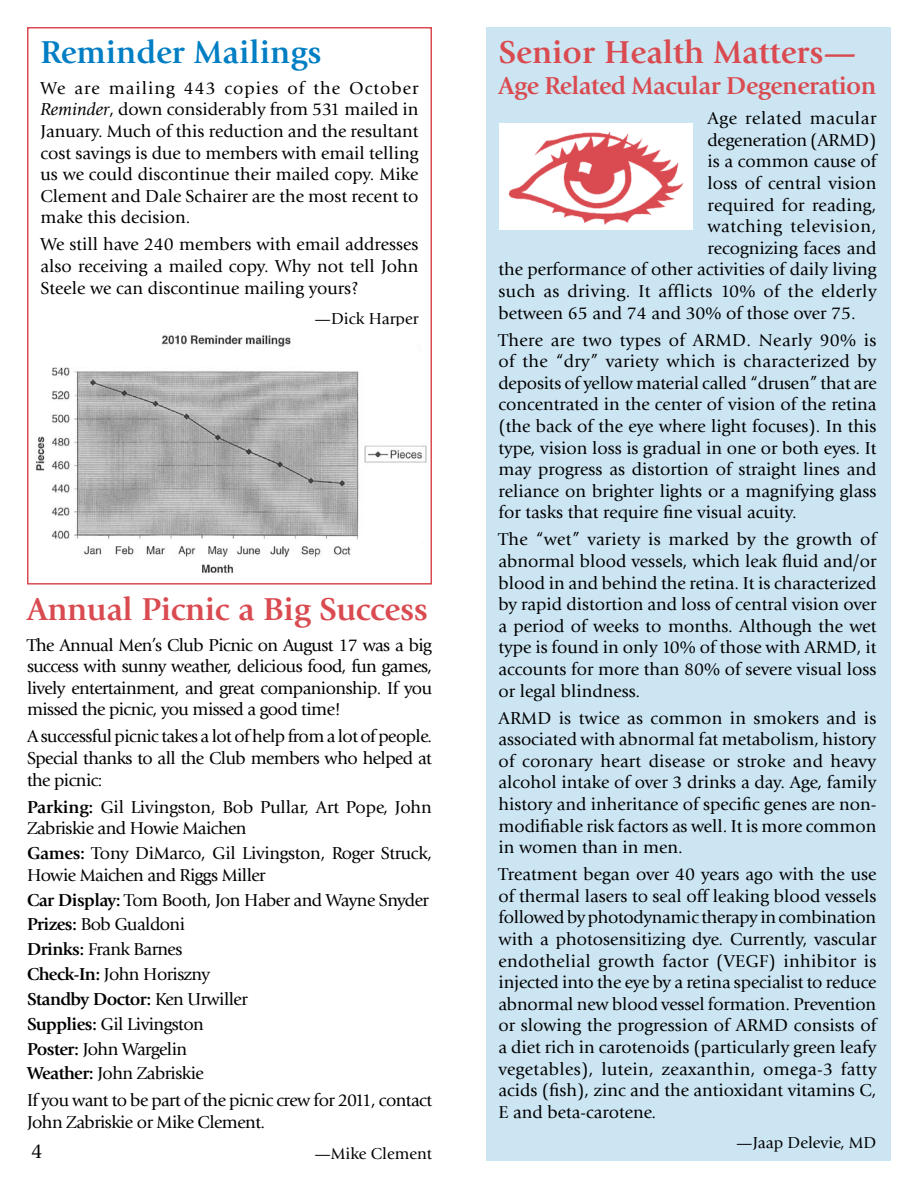
<style>
.page{position:relative;width:918px;height:1188px;background:#fff}
.page>*{position:absolute;margin:0;border:0;box-sizing:border-box;transform-origin:0 0}
.t1{font:700 33px "Giovanni";letter-spacing:-.01em;color:#d94b50}
.t2{font:700 33px "Giovanni";color:#007ec4}
.t3{font:700 25.5px "Giovanni";letter-spacing:-.02em;color:#d94b50}
.t4{font:21px "Giovanni";color:#000}
.t5{font:18px/21.6px "Giovanni";color:#000;text-align:justify}
.t6{font:18px/24.9px "Giovanni";letter-spacing:-.03em;color:#000}
.t7{font:18px "Giovanni";letter-spacing:.025em;color:#000}
.t8{font:18px "Giovanni";letter-spacing:.035em;color:#000}
.t9{font:16.5px "Giovanni";color:#000}
.s1{font-style:italic}
.s2{font-weight:700}
</style>
<div class="page">
<div style="left:486px;top:27px;width:405px;height:1133px;background:#cce5f3"></div>
<img style="left:500px;top:124px;width:193px;height:106px">
<img style="left:35px;top:334px;width:392px;height:240px">
<div style="left:27px;top:27px;width:405px;height:558px;border:2px solid #d94b50"></div>
<h1 class="t2" style="left:40px;top:33px;width:283px">Reminder Mailings</h1>
<p class="t5" style="left:40px;top:77px;width:380px">We are mailing 443 copies of the October <span class="s1">Reminder</span>, down considerably from 531 mailed in January. Much of this reduction and the resultant cost savings is due to members with email telling us we could discontinue their mailed copy. Mike Clement and Dale Schairer are the most recent to make this decision.</p>
<p class="t5" style="left:40px;top:234px;width:380px">We still have 240 members with email addresses also receiving a mailed copy. Why not tell John Steele we can discontinue mailing yours?</p>
<p class="t9" style="left:315px;top:309px;width:105px">—Dick Harper</p>
<h1 class="t1" style="left:27px;top:590px;width:402px">Annual Picnic a Big Success</h1>
<p class="t5" style="left:27px;top:634px;width:407px">The Annual Men’s Club Picnic on August 17 was a big success with sunny weather, delicious food, fun games, lively entertainment, and great companionship. If you missed the picnic, you missed a good time!</p>
<p class="t5" style="left:27px;top:726px;width:407px">A successful picnic takes a lot of help from a lot of people.<br>Special thanks to all the Club members who helped at the picnic:</p>
<p class="t5" style="left:27px;top:796px;width:406px"><span class="s2">Parking:</span> Gil Livingston, Bob Pullar, Art Pope, John<br>Zabriskie and Howie Maichen</p>
<p class="t5" style="left:27px;top:843px;width:407px"><span class="s2">Games:</span> Tony DiMarco, Gil Livingston, Roger Struck,<br>Howie Maichen and Riggs Miller</p>
<p class="t6" style="left:27px;top:887px;width:403px"><span class="s2">Car Display:</span> Tom Booth, Jon Haber and Wayne Snyder<br><span class="s2">Prizes:</span> Bob Gualdoni<br><span class="s2">Drinks:</span> Frank Barnes<br><span class="s2">Check-In:</span> John Horiszny<br><span class="s2">Standby Doctor:</span> Ken Urwiller<br><span class="s2">Supplies:</span> Gil Livingston<br><span class="s2">Poster:</span> John Wargelin<br><span class="s2">Weather:</span> John Zabriskie</p>
<p class="t6" style="left:27px;top:1090px;width:407px;line-height:21.6px">If you want to be part of the picnic crew for 2011, contact<br>John Zabriskie or Mike Clement.</p>
<p class="t9" style="left:314px;top:1144px;width:119px">—Mike Clement</p>
<p class="t4" style="left:31px;top:1139px;width:13px">4</p>
<h1 class="t1" style="left:498px;top:33px;width:360px">Senior Health Matters—</h1>
<h2 class="t3" style="left:498px;top:71px;width:379px">Age Related Macular Degeneration</h2>
<p class="t8" style="left:707px;top:108px;width:170px">Age related macular</p>
<p class="t5" style="left:707px;top:129px;width:170px">degeneration (ARMD)</p>
<p class="t5" style="left:707px;top:151px;width:171px">is a common cause of</p>
<p class="t5" style="left:707px;top:172px;width:170px">loss of central vision</p>
<p class="t5" style="left:707px;top:194px;width:170px">required for reading,</p>
<p class="t8" style="left:707px;top:216px;width:170px">watching television,</p>
<p class="t5" style="left:707px;top:237px;width:170px">recognizing faces and</p>
<p class="t5" style="left:498px;top:259px;width:380px">the performance of other activities of daily living</p>
<p class="t7" style="left:498px;top:281px;width:380px">such as driving. It afflicts 10% of the elderly</p>
<p class="t5" style="left:498px;top:302px;width:359px">between 65 and 74 and 30% of those over 75.</p>
<p class="t5" style="left:498px;top:329px;width:380px">There are two types of ARMD. Nearly 90% is of the “dry” variety which is characterized by deposits of yellow material called “drusen” that are concentrated in the center of vision of the retina (the back of the eye where light focuses). In this type, vision loss is gradual in one or both eyes. It may progress as distortion of straight lines and reliance on brighter lights or a magnifying glass for tasks that require fine visual acuity.</p>
<p class="t5" style="left:498px;top:529px;width:380px">The “wet” variety is marked by the growth of abnormal blood vessels, which leak fluid and/or blood in and behind the retina. It is characterized by rapid distortion and loss of central vision over a period of weeks to months. Although the wet type is found in only 10% of those with ARMD, it accounts for more than 80% of severe visual loss or legal blindness.</p>
<p class="t5" style="left:498px;top:707px;width:380px">ARMD is twice as common in smokers and is associated with abnormal fat metabolism, history of coronary heart disease or stroke and heavy alcohol intake of over 3 drinks a day. Age, family history and inheritance of specific genes are non&shy;modifiable risk factors as well. It is more common in women than in men.</p>
<p class="t5" style="left:498px;top:864px;width:380px">Treatment began over 40 years ago with the use of thermal lasers to seal off leaking blood vessels followed by photodynamic therapy in combination with a photosensitizing dye. Currently, vascular endothelial growth factor (VEGF) inhibitor is injected into the eye by a retina specialist to reduce abnormal new blood vessel formation. Prevention or slowing the progression of ARMD consists of a diet rich in carotenoids (particularly green leafy vegetables), lutein, zeaxanthin, omega-3 fatty acids (fish), zinc and the antioxidant vitamins C, E and beta-carotene.</p>
<p class="t9" style="left:736px;top:1134px;width:142px">—Jaap Delevie, MD</p>
</div>
